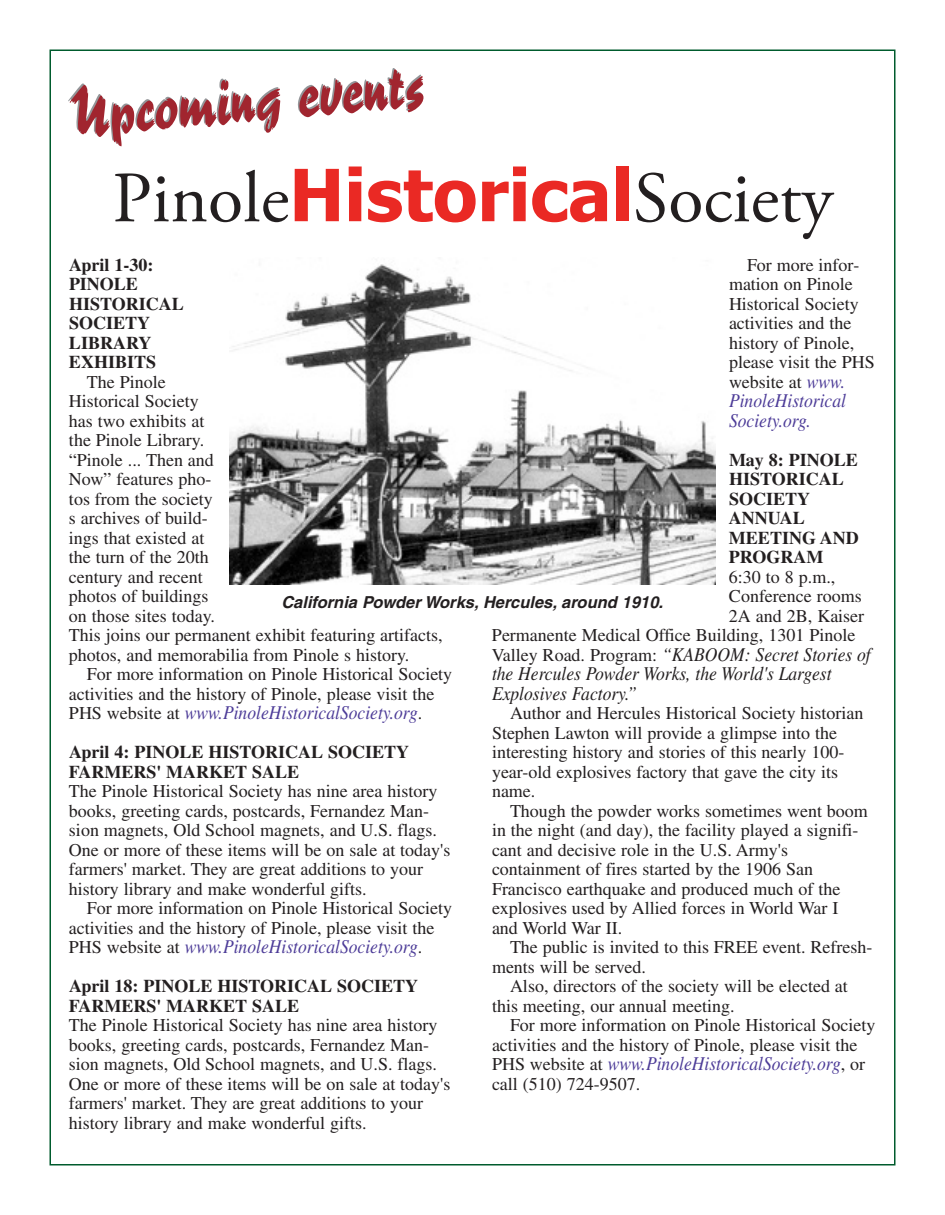
<style>
.page{position:relative;width:945px;height:1215px;background:#fff}
.page>*{position:absolute;margin:0;border:0;box-sizing:border-box;transform-origin:0 0}
.t1{font:72px "Adobe Garamond Pro";color:#231f20}
.t2{font:64.5px "Reporter Two";color:#a1252f}
.t3{font:italic 19.5px/19.5px "Times";color:#4d3c98;scale:.9 1}
.t4{font:italic 19.5px/19.5px "Times";color:#231f20;scale:.9 1}
.t5{font:18px/19.5px "Times";color:#231f20}
.t6{font:700 18px/19.5px "Times";color:#231f20}
.t7{font:italic 700 16.5px "Helvetica";color:#231f20}
.s1{font-family:"Tahoma";font-weight:700;color:#ea2924}
.s2{font-style:normal;font-size:18px;color:#231f20}
.s3{font-style:italic;font-size:19.5px;color:#4d3c98}
.s4{font-style:normal;font-size:18px}
</style>
<div class="page">
<img style="left:230px;top:264px;width:486px;height:321px">
<h2 class="t2" style="left:66px;top:87px;width:358px;rotate:-5deg">Upcoming events</h2>
<h1 class="t1" style="left:112px;top:170px;width:722px">Pinole<span class="s1">Historical</span>Society</h1>
<p class="t6" style="left:69px;top:257px;width:116px">April 1-30:<br>PINOLE<br>HISTORICAL<br>SOCIETY<br>LIBRARY<br>EXHIBITS</p>
<p class="t5" style="left:69px;top:374px;width:375px;text-indent:18px">The Pinole<br>Historical Society<br>has two exhibits at<br>the Pinole Library.<br>“Pinole ... Then and<br>Now” features pho-<br>tos from the society<br>s archives of build-<br>ings that existed at<br>the turn of the 20th<br>century and recent<br>photos of buildings<br>on those sites today.<br>This joins our permanent exhibit featuring artifacts, photos, and memorabilia from Pinole s history.</p>
<p class="t5" style="left:69px;top:666px;width:385px;text-indent:18px">For more information on Pinole Historical Society activities and the history of Pinole, please visit the</p>
<p class="t3" style="left:69px;top:705px;width:394px"><span class="s2">PHS website at</span> www.PinoleHistoricalSociety.org<span class="s2">.</span></p>
<p class="t6" style="left:69px;top:744px;width:342px">April 4: PINOLE HISTORICAL SOCIETY<br>FARMERS' MARKET SALE</p>
<p class="t5" style="left:69px;top:783px;width:383px">The Pinole Historical Society has nine area history books, greeting cards, postcards, Fernandez Man&shy;sion magnets, Old School magnets, and U.S. flags.<br>One or more of these items will be on sale at today's farmers' market. They are great additions to your history library and make wonderful gifts.</p>
<p class="t5" style="left:69px;top:900px;width:385px;text-indent:18px">For more information on Pinole Historical Society activities and the history of Pinole, please visit the</p>
<p class="t3" style="left:69px;top:939px;width:394px"><span class="s2">PHS website at</span> www.PinoleHistoricalSociety.org<span class="s2">.</span></p>
<p class="t6" style="left:69px;top:978px;width:351px">April 18: PINOLE HISTORICAL SOCIETY<br>FARMERS' MARKET SALE</p>
<p class="t5" style="left:69px;top:1017px;width:383px">The Pinole Historical Society has nine area history books, greeting cards, postcards, Fernandez Man&shy;sion magnets, Old School magnets, and U.S. flags.<br>One or more of these items will be on sale at today's farmers' market. They are great additions to your history library and make wonderful gifts.</p>
<p class="t5" style="left:729px;top:257px;width:147px;text-indent:18px">For more infor&shy;mation on Pinole<br>Historical Society activities and the history of Pinole, please visit the PHS website at <span class="s3">www.</span></p>
<p class="t3" style="left:729px;top:393px;width:131px">PinoleHistorical<br>Society.org.</p>
<p class="t6" style="left:729px;top:452px;width:131px">May 8: PINOLE<br>HISTORICAL<br>SOCIETY<br>ANNUAL<br>MEETING AND<br>PROGRAM</p>
<p class="t5" style="left:729px;top:569px;width:108px">6:30 to 8 p.m.,</p>
<p class="t5" style="left:729px;top:588px;width:134px">Conference rooms</p>
<p class="t5" style="left:729px;top:608px;width:137px">2A and 2B, Kaiser</p>
<p class="t5" style="left:492px;top:627px;width:365px">Permanente Medical Office Building, 1301 Pinole</p>
<p class="t4" style="left:492px;top:646px;width:422px"><span class="s4">Valley Road. Program:</span> “KABOOM: Secret Stories of the Hercules Powder Works, the World's Largest<br>Explosives Factory.”</p>
<p class="t5" style="left:492px;top:705px;width:373px;text-indent:18px">Author and Hercules Historical Society historian Stephen Lawton will provide a glimpse into the interesting history and stories of this nearly 100- year-old explosives factory that gave the city its name.</p>
<p class="t5" style="left:492px;top:803px;width:377px;text-indent:18px">Though the powder works sometimes went boom in the night (and day), the facility played a signifi&shy;cant and decisive role in the U.S. Army's containment of fires started by the 1906 San Francisco earthquake and produced much of the explosives used by Allied forces in World War I and World War II.</p>
<p class="t5" style="left:492px;top:939px;width:382px;text-indent:18px">The public is invited to this FREE event. Refresh&shy;ments will be served.</p>
<p class="t5" style="left:492px;top:978px;width:357px;text-indent:18px">Also, directors of the society will be elected at this meeting, our annual meeting.</p>
<p class="t5" style="left:492px;top:1017px;width:385px;text-indent:18px">For more information on Pinole Historical Society activities and the history of Pinole, please visit the</p>
<p class="t3" style="left:492px;top:1056px;width:416px"><span class="s2">PHS website at</span> www.PinoleHistoricalSociety.org<span class="s2">, or</span></p>
<p class="t5" style="left:492px;top:1076px;width:150px">call (510) 724-9507.</p>
<p class="t7" style="left:281px;top:596px;width:383px">California Powder Works, Hercules, around 1910.</p>
</div>
